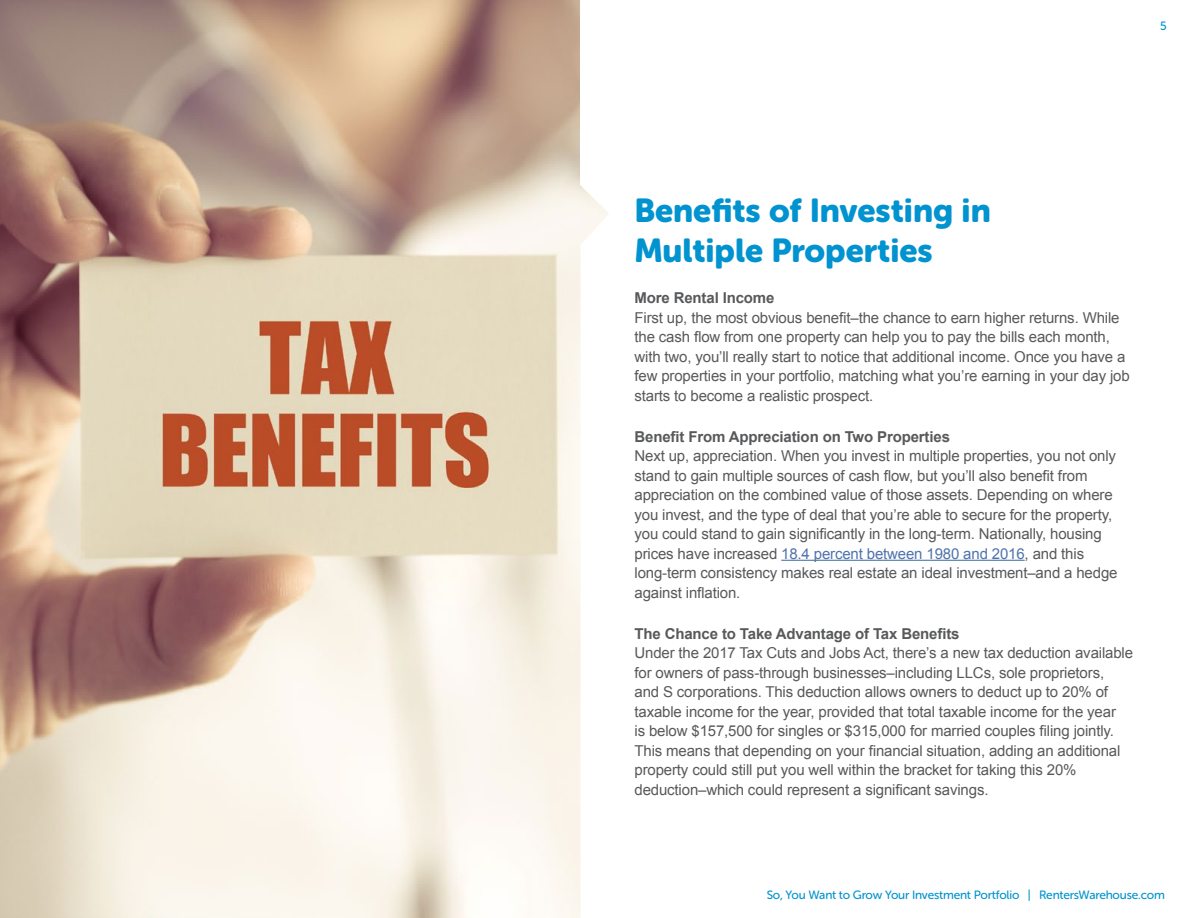
<style>
.page{position:relative;width:1188px;height:918px;background:#fff}
.page>*{position:absolute;margin:0;border:0;box-sizing:border-box;transform-origin:0 0}
.t1{font:33px/39.6px "Museo Sans Rounded 900";color:#0093d0}
.t2{font:15px/19.5px "Arial";letter-spacing:-.01em;color:#58595b}
.t3{font:700 15px "Arial";letter-spacing:-.01em;color:#58595b}
.t4{font:12px "Museo Sans Rounded 500";letter-spacing:-.015em;color:#0093d0}
.s1{color:#4f73ad}
</style>
<div class="page">
<hr style="left:781px;top:560px;width:244px;height:1px;background:#4f73ad">
<img style="left:0;top:0;width:609px;height:918px">
<p class="t4" style="left:1160px;top:19px;width:8px">5</p>
<h1 class="t1" style="left:634px;top:191px;width:358px">Benefits of Investing in<br>Multiple Properties</h1>
<p class="t3" style="left:634px;top:288px;width:141px">More Rental Income</p>
<p class="t2" style="left:634px;top:308px;width:497px">First up, the most obvious benefit–the chance to earn higher returns. While the cash flow from one property can help you to pay the bills each month, with two, you’ll really start to notice that additional income. Once you have a few properties in your portfolio, matching what you’re earning in your day job starts to become a realistic prospect.</p>
<p class="t3" style="left:634px;top:427px;width:317px">Benefit From Appreciation on Two Properties</p>
<p class="t2" style="left:634px;top:446px;width:485px">Next up, appreciation. When you invest in multiple properties, you not only stand to gain multiple sources of cash flow, but you’ll also benefit from appreciation on the combined value of those assets. Depending on where you invest, and the type of deal that you’re able to secure for the property, you could stand to gain significantly in the long-term. Nationally, housing prices have increased <span class="s1">18.4 percent between 1980 and 2016</span>, and this long-term consistency makes real estate an ideal investment–and a hedge against inflation.</p>
<p class="t3" style="left:634px;top:624px;width:327px">The Chance to Take Advantage of Tax Benefits</p>
<p class="t2" style="left:634px;top:643px;width:500px">Under the 2017 Tax Cuts and Jobs Act, there’s a new tax deduction available for owners of pass-through businesses–including LLCs, sole proprietors,<br>and S corporations. This deduction allows owners to deduct up to 20% of taxable income for the year, provided that total taxable income for the year<br>is below $157,500 for singles or $315,000 for married couples filing jointly.<br>This means that depending on your financial situation, adding an additional property could still put you well within the bracket for taking this 20% deduction–which could represent a significant savings.</p>
<p class="t4" style="left:767px;top:888px;width:400px">So, You Want to Grow Your Investment Portfolio | RentersWarehouse.com</p>
</div>
